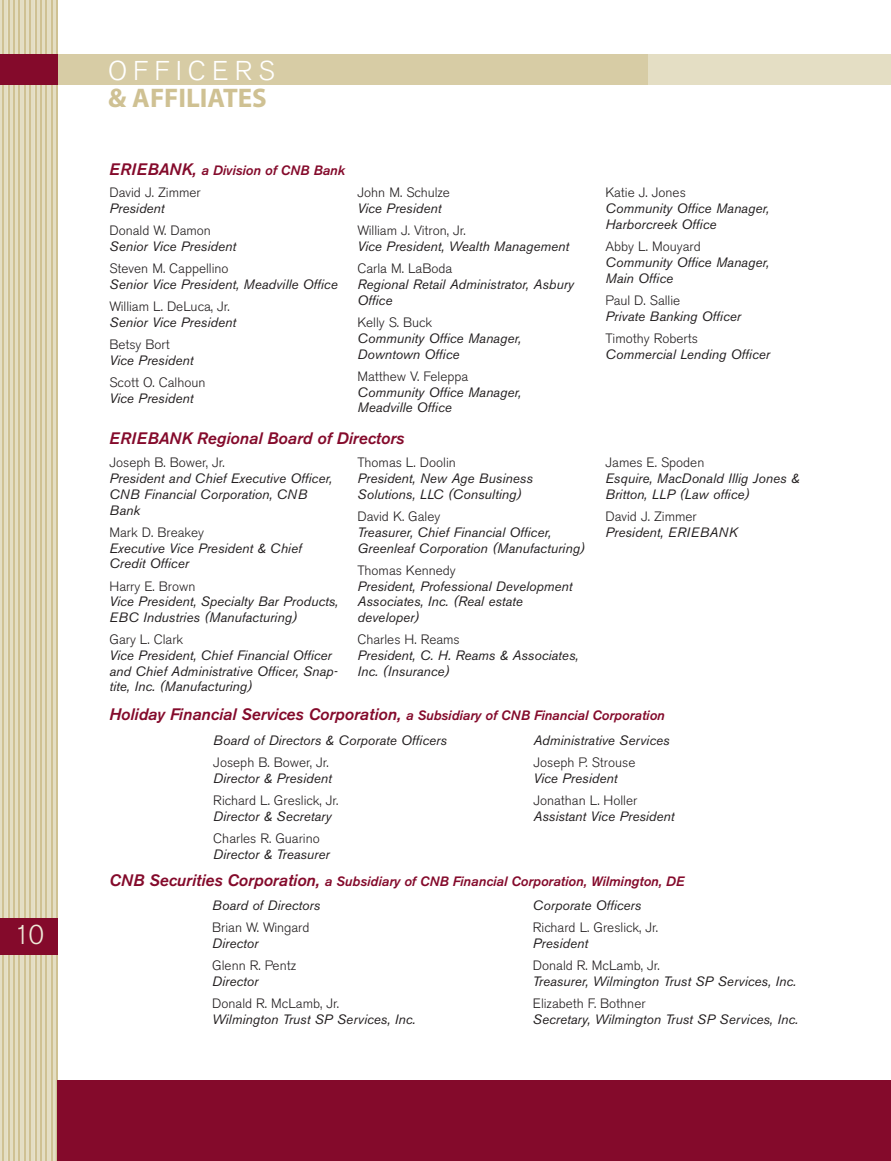
<style>
.page{position:relative;width:891px;height:1161px;background:#fff}
.page>*{position:absolute;margin:0;border:0;box-sizing:border-box;transform-origin:0 0}
.t1{font:700 27px "Myriad Pro";color:#cfc193}
.t2{font:300 27px "Akzidenz Grotesk BE";letter-spacing:.225em;color:#fff}
.t3{font:300 27px "Akzidenz Grotesk BE";color:#eeead8}
.t4{font:italic 500 16.5px "Akzidenz Grotesk BE";color:#840a2b}
.t5{font:italic 13.5px/15.8px "Akzidenz Grotesk BE";color:#231f20}
.t6{font:300 13.5px "Akzidenz Grotesk BE";color:#231f20}
.t7{font:italic 500 13.5px/24.6px "Akzidenz Grotesk BE";color:#840a2b}
.s1{font-size:16.5px}
.s2{font-size:13.5px}
.s3{font-weight:400;color:#231f20}
</style>
<div class="page">
<hr style="left:56px;top:0;width:2px;height:1161px;background:#cfc193">
<svg style="left:0;top:0;width:56px;height:1161px;background:#e1dabd"></svg>
<hr style="left:51px;top:0;width:1px;height:1161px;background:#cfc193">
<hr style="left:46px;top:0;width:1px;height:1161px;background:#cfc193">
<hr style="left:40px;top:0;width:2px;height:1161px;background:#cfc193">
<hr style="left:35px;top:0;width:1px;height:1161px;background:#cfc193">
<hr style="left:29px;top:0;width:2px;height:1161px;background:#cfc193">
<hr style="left:24px;top:0;width:1px;height:1161px;background:#cfc193">
<hr style="left:19px;top:0;width:1px;height:1161px;background:#cfc193">
<hr style="left:13px;top:0;width:2px;height:1161px;background:#cfc193">
<hr style="left:8px;top:0;width:1px;height:1161px;background:#cfc193">
<hr style="left:2px;top:0;width:2px;height:1161px;background:#cfc193">
<div style="left:648px;top:54px;width:243px;height:31px;background:#e4dec4"></div>
<div style="left:0;top:54px;width:648px;height:31px;background:#d7cca5"></div>
<div style="left:0;top:918px;width:58px;height:37px;background:#840a2b"></div>
<div style="left:57px;top:1080px;width:834px;height:81px;background:#840a2b"></div>
<div style="left:0;top:54px;width:57px;height:31px;background:#840a2b"></div>
<h1 class="t3" style="left:14px;top:923px;width:31px">10</h1>
<h1 class="t2" style="left:108px;top:59px;width:168px">OFFICERS</h1>
<h1 class="t1" style="left:108px;top:88px;width:160px">&amp; AFFILIATES</h1>
<p class="t7" style="left:110px;top:159px;width:237px"><span class="s1">ERIEBANK,</span> a Division of CNB Bank</p>
<p class="t6" style="left:110px;top:187px;width:93px">David J. Zimmer</p>
<p class="t5" style="left:110px;top:202px;width:57px">President</p>
<p class="t6" style="left:110px;top:225px;width:103px">Donald W. Damon</p>
<p class="t5" style="left:110px;top:240px;width:128px">Senior Vice President</p>
<p class="t6" style="left:110px;top:263px;width:121px">Steven M. Cappellino</p>
<p class="t5" style="left:110px;top:278px;width:230px">Senior Vice President, Meadville Office</p>
<p class="t6" style="left:110px;top:301px;width:122px">William L. DeLuca, Jr.</p>
<p class="t5" style="left:110px;top:316px;width:128px">Senior Vice President</p>
<p class="t6" style="left:110px;top:339px;width:62px">Betsy Bort</p>
<p class="t5" style="left:110px;top:354px;width:85px">Vice President</p>
<p class="t6" style="left:110px;top:377px;width:98px">Scott O. Calhoun</p>
<p class="t5" style="left:110px;top:392px;width:85px">Vice President</p>
<p class="t6" style="left:358px;top:187px;width:94px">John M. Schulze</p>
<p class="t5" style="left:358px;top:202px;width:85px">Vice President</p>
<p class="t6" style="left:358px;top:225px;width:110px">William J. Vitron, Jr.</p>
<p class="t5" style="left:358px;top:240px;width:213px">Vice President, Wealth Management</p>
<p class="t6" style="left:358px;top:263px;width:96px">Carla M. LaBoda</p>
<p class="t5" style="left:358px;top:278px;width:218px">Regional Retail Administrator, Asbury<br>Office</p>
<p class="t6" style="left:358px;top:317px;width:76px">Kelly S. Buck</p>
<p class="t5" style="left:358px;top:332px;width:165px">Community Office Manager,<br>Downtown Office</p>
<p class="t6" style="left:358px;top:370px;width:112px">Matthew V. Feleppa</p>
<p class="t5" style="left:358px;top:385px;width:165px">Community Office Manager,<br>Meadville Office</p>
<p class="t4" style="left:110px;top:431px;width:296px">ERIEBANK Regional Board of Directors</p>
<p class="t6" style="left:110px;top:457px;width:117px">Joseph B. Bower, Jr.</p>
<p class="t5" style="left:110px;top:472px;width:224px">President and Chief Executive Officer,<br>CNB Financial Corporation, CNB<br>Bank</p>
<p class="t6" style="left:110px;top:526px;width:96px">Mark D. Breakey</p>
<p class="t5" style="left:110px;top:541px;width:194px">Executive Vice President &amp; Chief<br>Credit Officer</p>
<p class="t6" style="left:110px;top:580px;width:87px">Harry E. Brown</p>
<p class="t5" style="left:110px;top:595px;width:230px">Vice President, Specialty Bar Products,<br>EBC Industries (Manufacturing)</p>
<p class="t6" style="left:110px;top:634px;width:75px">Gary L. Clark</p>
<p class="t5" style="left:110px;top:649px;width:230px">Vice President, Chief Financial Officer and Chief Administrative Officer, Snap&shy;tite, Inc. (Manufacturing)</p>
<p class="t6" style="left:358px;top:457px;width:100px">Thomas L. Doolin</p>
<p class="t5" style="left:358px;top:472px;width:177px">President, New Age Business<br>Solutions, LLC (Consulting)</p>
<p class="t6" style="left:358px;top:511px;width:84px">David K. Galey</p>
<p class="t5" style="left:358px;top:526px;width:229px">Treasurer, Chief Financial Officer,<br>Greenleaf Corporation (Manufacturing)</p>
<p class="t6" style="left:358px;top:564px;width:100px">Thomas Kennedy</p>
<p class="t5" style="left:358px;top:579px;width:217px">President, Professional Development<br>Associates, Inc. (Real estate developer)</p>
<p class="t6" style="left:358px;top:634px;width:104px">Charles H. Reams</p>
<p class="t5" style="left:358px;top:649px;width:223px">President, C. H. Reams &amp; Associates,<br>Inc. (Insurance)</p>
<p class="t6" style="left:606px;top:187px;width:82px">Katie J. Jones</p>
<p class="t5" style="left:606px;top:202px;width:165px">Community Office Manager,<br>Harborcreek Office</p>
<p class="t6" style="left:606px;top:241px;width:97px">Abby L. Mouyard</p>
<p class="t5" style="left:606px;top:256px;width:165px">Community Office Manager,<br>Main Office</p>
<p class="t6" style="left:606px;top:294px;width:76px">Paul D. Sallie</p>
<p class="t5" style="left:606px;top:309px;width:137px">Private Banking Officer</p>
<p class="t6" style="left:606px;top:332px;width:94px">Timothy Roberts</p>
<p class="t5" style="left:606px;top:347px;width:166px">Commercial Lending Officer</p>
<p class="t6" style="left:606px;top:457px;width:100px">James E. Spoden</p>
<p class="t5" style="left:606px;top:472px;width:195px">Esquire, MacDonald Illig Jones &amp;<br>Britton, LLP (Law office)</p>
<p class="t6" style="left:606px;top:511px;width:93px">David J. Zimmer</p>
<p class="t5" style="left:606px;top:526px;width:134px">President, ERIEBANK</p>
<p class="t4" style="left:110px;top:708px;width:557px">Holiday Financial Services Corporation, <span class="s2">a Subsidiary of CNB Financial Corporation</span></p>
<p class="t5" style="left:213px;top:734px;width:235px">Board of Directors &amp; Corporate Officers</p>
<p class="t6" style="left:213px;top:757px;width:117px">Joseph B. Bower, Jr.</p>
<p class="t5" style="left:213px;top:772px;width:120px">Director &amp; President</p>
<p class="t6" style="left:213px;top:795px;width:127px">Richard L. Greslick, Jr.</p>
<p class="t5" style="left:213px;top:810px;width:120px">Director &amp; Secretary</p>
<p class="t6" style="left:213px;top:833px;width:108px">Charles R. Guarino</p>
<p class="t5" style="left:213px;top:848px;width:118px">Director &amp; Treasurer</p>
<p class="t5" style="left:533px;top:734px;width:138px">Administrative Services</p>
<p class="t6" style="left:533px;top:757px;width:104px">Joseph P. Strouse</p>
<p class="t5" style="left:533px;top:772px;width:85px">Vice President</p>
<p class="t6" style="left:533px;top:795px;width:105px">Jonathan L. Holler</p>
<p class="t5" style="left:533px;top:810px;width:143px">Assistant Vice President</p>
<p class="t7" style="left:212px;top:869px;width:474px;text-indent:-103px"><span class="s1">CNB Securities Corporation,</span> a Subsidiary of CNB Financial Corporation, Wilmington, DE<br><span class="s3">Board of Directors</span></p>
<p class="t6" style="left:212px;top:922px;width:99px">Brian W. Wingard</p>
<p class="t5" style="left:212px;top:937px;width:48px">Director</p>
<p class="t6" style="left:212px;top:960px;width:85px">Glenn R. Pentz</p>
<p class="t5" style="left:212px;top:975px;width:48px">Director</p>
<p class="t6" style="left:212px;top:998px;width:128px">Donald R. McLamb, Jr.</p>
<p class="t5" style="left:212px;top:1013px;width:205px">Wilmington Trust SP Services, Inc.</p>
<p class="t5" style="left:533px;top:899px;width:110px">Corporate Officers</p>
<p class="t6" style="left:533px;top:922px;width:127px">Richard L. Greslick, Jr.</p>
<p class="t5" style="left:533px;top:937px;width:57px">President</p>
<p class="t6" style="left:533px;top:960px;width:128px">Donald R. McLamb, Jr.</p>
<p class="t5" style="left:533px;top:975px;width:265px">Treasurer, Wilmington Trust SP Services, Inc.</p>
<p class="t6" style="left:533px;top:998px;width:114px">Elizabeth F. Bothner</p>
<p class="t5" style="left:533px;top:1013px;width:267px">Secretary, Wilmington Trust SP Services, Inc.</p>
</div>
